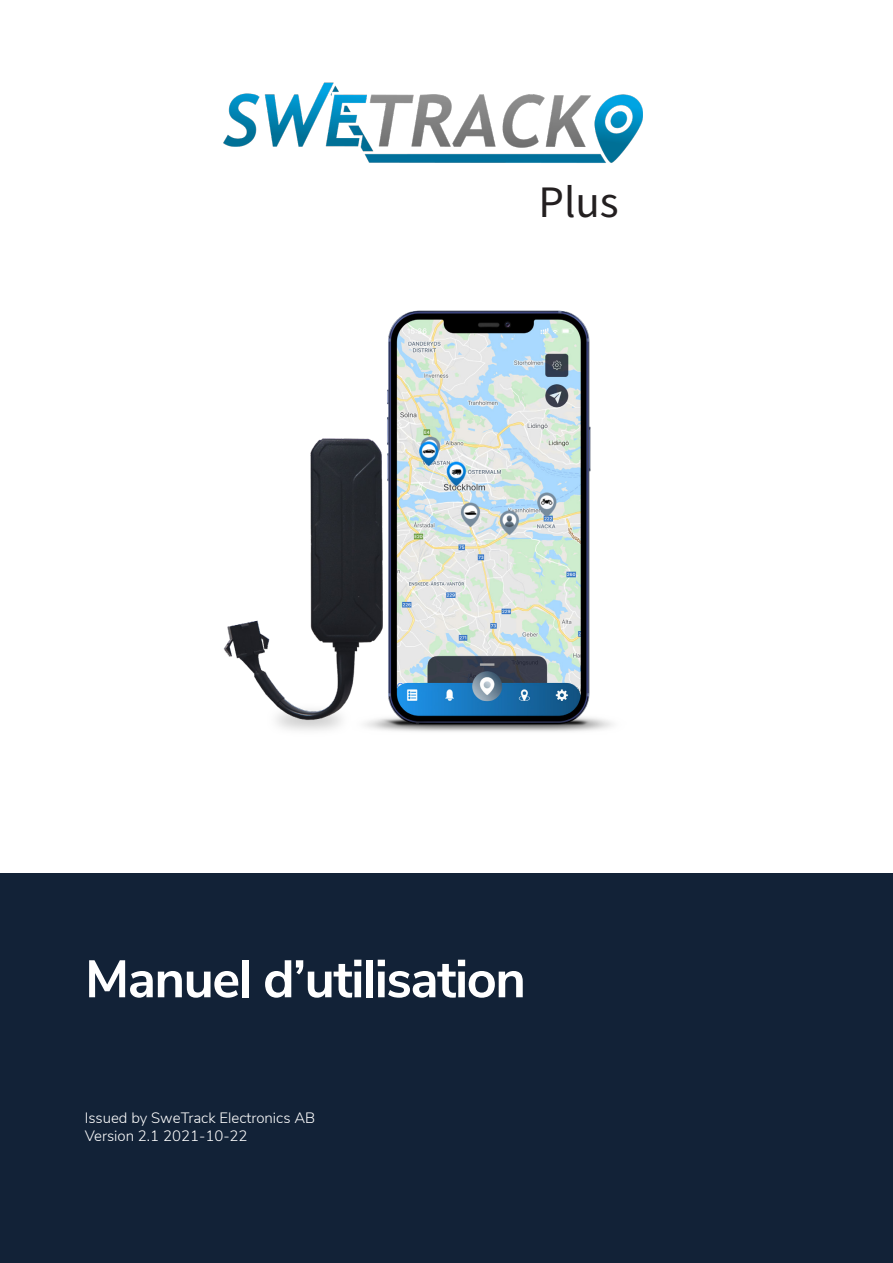
<style>
.page{position:relative;width:893px;height:1263px;background:#fff}
.page>*{position:absolute;margin:0;border:0;box-sizing:border-box;transform-origin:0 0}
.t1{font:700 52.5px "Nunito Sans";letter-spacing:-.03em;color:#fff}
.t2{font:45px "Source Sans Pro";color:#231f20}
.t3{font:300 15px "Nunito Sans";color:#fff}
</style>
<div class="page">
<div style="left:0;top:874px;width:893px;height:389px;background:#122237"></div>
<img style="left:224px;top:82px;width:418px;height:81px">
<img style="left:223px;top:310px;width:390px;height:422px">
<p class="t2" style="left:538px;top:172px;width:82px">Plus</p>
<p class="t1" style="left:85px;top:941px;width:442px">Manuel d’utilisation</p>
<p class="t3" style="left:85px;top:1107px;width:232px">Issued by SweTrack Electronics AB</p>
<p class="t3" style="left:85px;top:1125px;width:164px">Version 2.1 2021-10-22</p>
</div>
